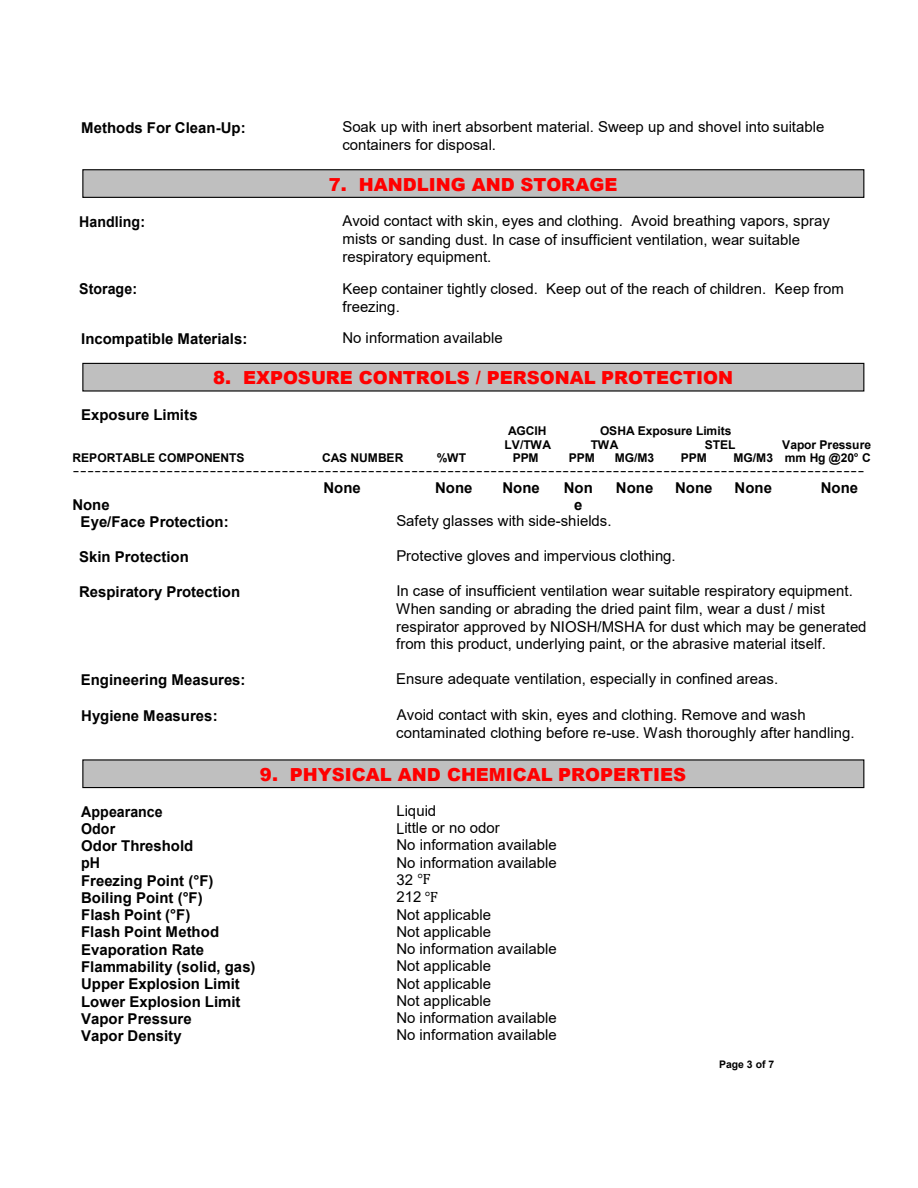
<style>
.page{position:relative;width:918px;height:1188px;background:#fff}
.page>*{position:absolute;margin:0;border:0;box-sizing:border-box;transform-origin:0 0}
.t1{font:900 18px "Arial";color:#f00}
.t2{font:15px/17.7px "Arial";color:#000}
.t3{font:700 15px/17.2px "Arial";color:#000;text-align:center}
.t4{font:700 15px "Arial";color:#000;scale:.95 1}
.t5{font:15px "Arial";color:#000;scale:.95 1}
.t6{font:700 12px "Courier New";color:#000}
.t7{font:700 12px "Arial";color:#000}
.t8{font:700 10.5px "Arial";letter-spacing:-.005em;color:#000}
.s1{font-family:"Cambria Math"}
</style>
<div class="page">
<div style="left:82px;top:169px;width:782px;height:29px;background:#bfbfbf;border:1px solid #000"></div>
<div style="left:82px;top:363px;width:782px;height:29px;background:#bfbfbf;border:1px solid #000"></div>
<div style="left:82px;top:759px;width:782px;height:29px;background:#bfbfbf;border:1px solid #000"></div>
<p class="t3" style="left:81px;top:119px;width:166px">Methods For Clean-Up:</p>
<p class="t2" style="left:342px;top:118px;width:484px">Soak up with inert absorbent material. Sweep up and shovel into suitable containers for disposal.</p>
<p class="t1" style="left:329px;top:171px;width:290px">7. HANDLING AND STORAGE</p>
<p class="t4" style="left:79px;top:211px;width:71px">Handling:</p>
<p class="t2" style="left:342px;top:211px;width:489px;line-height:18.8px">Avoid contact with skin, eyes and clothing. Avoid breathing vapors, spray mists or sanding dust. In case of insufficient ventilation, wear suitable</p>
<p class="t2" style="left:342px;top:248px;width:151px">respiratory equipment.</p>
<p class="t4" style="left:79px;top:278px;width:63px">Storage:</p>
<p class="t2" style="left:342px;top:279px;width:503px;line-height:18.1px">Keep container tightly closed. Keep out of the reach of children. Keep from freezing.</p>
<p class="t3" style="left:81px;top:330px;width:168px">Incompatible Materials:</p>
<p class="t2" style="left:342px;top:329px;width:162px">No information available</p>
<p class="t3" style="left:81px;top:407px;width:118px">Exposure Limits</p>
<p class="t1" style="left:213px;top:365px;width:521px">8. EXPOSURE CONTROLS / PERSONAL PROTECTION</p>
<p class="t7" style="left:508px;top:422px;width:40px">AGCIH</p>
<p class="t7" style="left:600px;top:422px;width:133px">OSHA Exposure Limits</p>
<p class="t7" style="left:505px;top:436px;width:48px">LV/TWA</p>
<p class="t7" style="left:591px;top:436px;width:29px">TWA</p>
<p class="t7" style="left:705px;top:436px;width:32px">STEL</p>
<p class="t7" style="left:782px;top:436px;width:90px">Vapor Pressure</p>
<p class="t7" style="left:73px;top:450px;width:173px">REPORTABLE COMPONENTS</p>
<p class="t7" style="left:322px;top:450px;width:83px">CAS NUMBER</p>
<p class="t7" style="left:437px;top:450px;width:31px">%WT</p>
<p class="t7" style="left:513px;top:450px;width:27px">PPM</p>
<p class="t7" style="left:569px;top:450px;width:28px">PPM</p>
<p class="t7" style="left:615px;top:450px;width:41px">MG/M3</p>
<p class="t7" style="left:681px;top:450px;width:28px">PPM</p>
<p class="t7" style="left:734px;top:450px;width:139px">MG/M3 mm Hg @20° C</p>
<p class="t6" style="left:73px;top:464px;width:794px">--------------------------------------------------------------------------------------------------------------</p>
<p class="t3" style="left:72px;top:496px;width:39px">None</p>
<p class="t3" style="left:324px;top:479px;width:39px">None</p>
<p class="t3" style="left:435px;top:479px;width:39px">None</p>
<p class="t3" style="left:502px;top:479px;width:39px">None</p>
<p class="t3" style="left:564px;top:479px;width:31px">Non e</p>
<p class="t3" style="left:616px;top:479px;width:39px">None</p>
<p class="t3" style="left:675px;top:479px;width:39px">None</p>
<p class="t3" style="left:735px;top:479px;width:39px">None</p>
<p class="t3" style="left:821px;top:479px;width:39px">None</p>
<p class="t3" style="left:81px;top:513px;width:150px">Eye/Face Protection:</p>
<p class="t2" style="left:396px;top:512px;width:217px">Safety glasses with side-shields.</p>
<p class="t3" style="left:79px;top:548px;width:111px">Skin Protection</p>
<p class="t2" style="left:396px;top:547px;width:281px">Protective gloves and impervious clothing.</p>
<p class="t3" style="left:79px;top:583px;width:163px">Respiratory Protection</p>
<p class="t2" style="left:396px;top:582px;width:472px">In case of insufficient ventilation wear suitable respiratory equipment.<br>When sanding or abrading the dried paint film, wear a dust / mist respirator approved by NIOSH/MSHA for dust which may be generated from this product, underlying paint, or the abrasive material itself.</p>
<p class="t3" style="left:81px;top:671px;width:166px">Engineering Measures:</p>
<p class="t2" style="left:396px;top:670px;width:384px">Ensure adequate ventilation, especially in confined areas.</p>
<p class="t3" style="left:81px;top:707px;width:138px">Hygiene Measures:</p>
<p class="t2" style="left:396px;top:705px;width:460px;line-height:18.6px">Avoid contact with skin, eyes and clothing. Remove and wash contaminated clothing before re-use. Wash thoroughly after handling.</p>
<p class="t1" style="left:260px;top:761px;width:428px">9. PHYSICAL AND CHEMICAL PROPERTIES</p>
<p class="t4" style="left:81px;top:801px;width:87px">Appearance</p>
<p class="t2" style="left:396px;top:802px;width:41px">Liquid</p>
<p class="t4" style="left:81px;top:818px;width:37px">Odor</p>
<p class="t5" style="left:396px;top:818px;width:110px">Little or no odor</p>
<p class="t3" style="left:81px;top:837px;width:114px">Odor Threshold</p>
<p class="t2" style="left:396px;top:836px;width:162px">No information available</p>
<p class="t4" style="left:81px;top:853px;width:22px">pH</p>
<p class="t2" style="left:396px;top:853px;width:162px">No information available</p>
<p class="t3" style="left:81px;top:872px;width:134px">Freezing Point (°F)</p>
<p class="t2" style="left:396px;top:871px;width:36px">32 <span class="s1">℉</span></p>
<p class="t3" style="left:81px;top:889px;width:123px">Boiling Point (°F)</p>
<p class="t2" style="left:396px;top:888px;width:43px">212 <span class="s1">℉</span></p>
<p class="t3" style="left:81px;top:907px;width:111px">Flash Point (°F)</p>
<p class="t2" style="left:396px;top:905px;width:96px">Not applicable</p>
<p class="t3" style="left:81px;top:924px;width:139px">Flash Point Method</p>
<p class="t2" style="left:396px;top:922px;width:96px">Not applicable</p>
<p class="t3" style="left:81px;top:941px;width:124px">Evaporation Rate</p>
<p class="t2" style="left:396px;top:940px;width:162px">No information available</p>
<p class="t3" style="left:81px;top:958px;width:176px">Flammability (solid, gas)</p>
<p class="t2" style="left:396px;top:957px;width:96px">Not applicable</p>
<p class="t3" style="left:81px;top:976px;width:160px">Upper Explosion Limit</p>
<p class="t2" style="left:396px;top:974px;width:96px">Not applicable</p>
<p class="t3" style="left:81px;top:993px;width:161px">Lower Explosion Limit</p>
<p class="t2" style="left:396px;top:992px;width:96px">Not applicable</p>
<p class="t3" style="left:81px;top:1010px;width:112px">Vapor Pressure</p>
<p class="t2" style="left:396px;top:1009px;width:162px">No information available</p>
<p class="t3" style="left:81px;top:1027px;width:102px">Vapor Density</p>
<p class="t2" style="left:396px;top:1026px;width:162px">No information available</p>
<p class="t8" style="left:719px;top:1057px;width:57px">Page 3 of 7</p>
</div>
